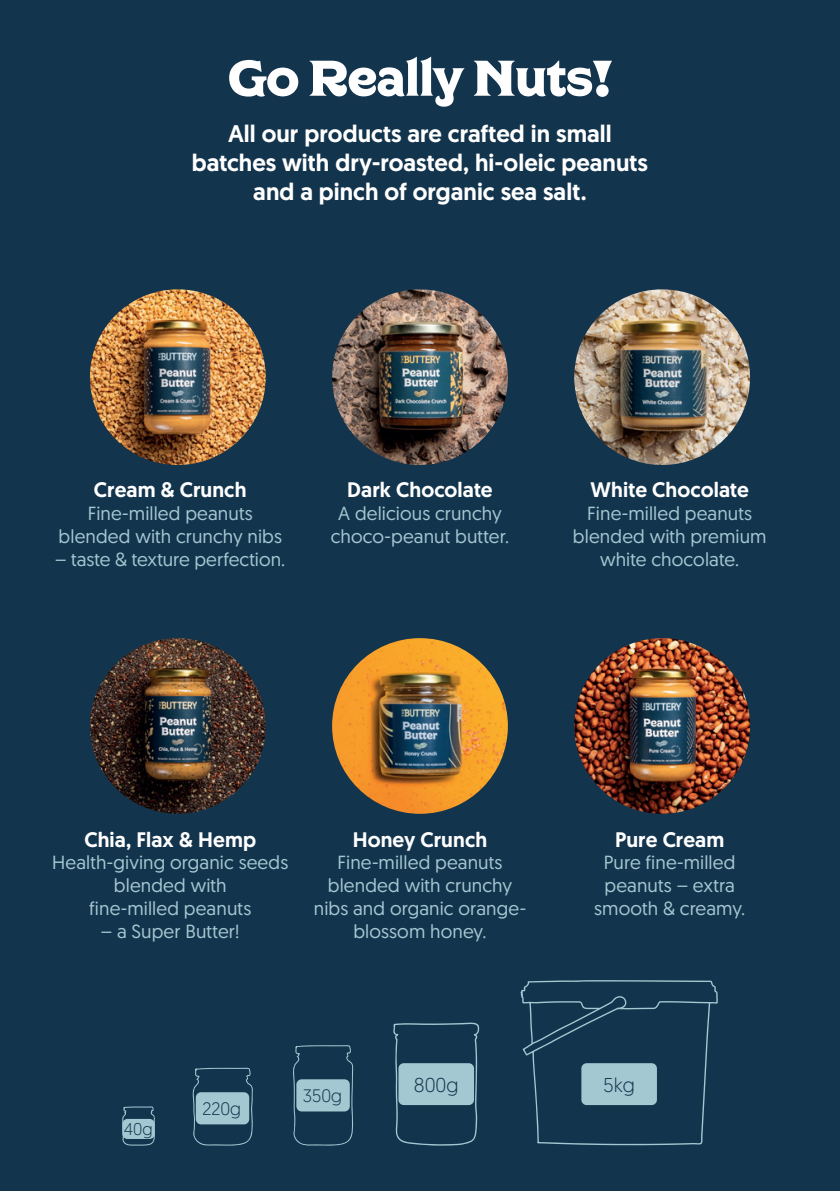
<style>
.page{position:relative;width:840px;height:1191px;background:#fff}
.page>*{position:absolute;margin:0;border:0;box-sizing:border-box;transform-origin:0 0}
.t1{font:50px "Regina Black Solid";color:#fff}
.t2{font:500 24px/28.8px "Geomanist";color:#fff;text-align:center}
.t3{font:500 21px "Geomanist";letter-spacing:.005em;color:#fff}
.t4{font:300 20px "Geomanist";color:#13344d}
.t5{font:19px/22.8px "Geomanist";letter-spacing:.005em;color:#a4c8d1;text-align:center}
.t6{font:300 18px "Geomanist";color:#13344d}
.t7{font:300 17px "Geomanist";color:#13344d}
</style>
<div class="page">
<div style="left:0;top:0;width:839px;height:1191px;background:#13344d"></div>
<img style="left:574px;top:638px;width:175px;height:176px;border-radius:88px">
<img style="left:90px;top:289px;width:175px;height:176px;border-radius:88px">
<img style="left:332px;top:289px;width:175px;height:176px;border-radius:88px">
<img style="left:332px;top:638px;width:175px;height:176px;border-radius:88px">
<img style="left:574px;top:289px;width:175px;height:176px;border-radius:88px">
<img style="left:90px;top:638px;width:175px;height:176px;border-radius:88px">
<svg style="left:393px;top:1022px;width:86px;height:123px"></svg>
<svg style="left:293px;top:1045px;width:60px;height:100px"></svg>
<svg style="left:192px;top:1067px;width:61px;height:79px"></svg>
<svg style="left:122px;top:1106px;width:33px;height:39px"></svg>
<svg style="left:520px;top:980px;width:197px;height:165px"></svg>
<div style="left:581px;top:1063px;width:75px;height:42px;background:#a4c8d1;border-radius:5px"></div>
<h1 class="t1" style="left:228px;top:49px;width:385px">Go Really Nuts!</h1>
<p class="t2" style="left:192px;top:119px;width:457px">All our products are crafted in small batches with dry-roasted, hi-oleic peanuts and a pinch of organic sea salt.</p>
<p class="t3" style="left:94px;top:476px;width:154px">Cream &amp; Crunch</p>
<p class="t5" style="left:59px;top:501px;width:225px">Fine-milled peanuts blended with crunchy nibs</p>
<p class="t5" style="left:55px;top:547px;width:231px">– taste &amp; texture perfection.</p>
<p class="t3" style="left:347px;top:476px;width:147px">Dark Chocolate</p>
<p class="t5" style="left:330px;top:501px;width:180px">A delicious crunchy choco-peanut butter.</p>
<p class="t3" style="left:590px;top:476px;width:160px">White Chocolate</p>
<p class="t5" style="left:572px;top:501px;width:195px">Fine-milled peanuts blended with premium white chocolate.</p>
<p class="t3" style="left:84px;top:825px;width:173px">Chia, Flax &amp; Hemp</p>
<p class="t5" style="left:52px;top:850px;width:237px">Health-giving organic seeds blended with<br>fine-milled peanuts</p>
<p class="t5" style="left:101px;top:919px;width:140px">– a Super Butter!</p>
<p class="t3" style="left:352px;top:825px;width:136px">Honey Crunch</p>
<p class="t5" style="left:314px;top:850px;width:213px">Fine-milled peanuts blended with crunchy nibs and organic orange&shy;blossom honey.</p>
<p class="t7" style="left:124px;top:1118px;width:30px">40g</p>
<p class="t6" style="left:202px;top:1097px;width:40px">220g</p>
<p class="t6" style="left:302px;top:1084px;width:41px">350g</p>
<p class="t4" style="left:413px;top:1071px;width:46px">800g</p>
<p class="t3" style="left:614px;top:825px;width:111px">Pure Cream</p>
<p class="t5" style="left:594px;top:850px;width:152px">Pure fine-milled peanuts – extra smooth &amp; creamy.</p>
<p class="t4" style="left:603px;top:1071px;width:33px">5kg</p>
</div>
